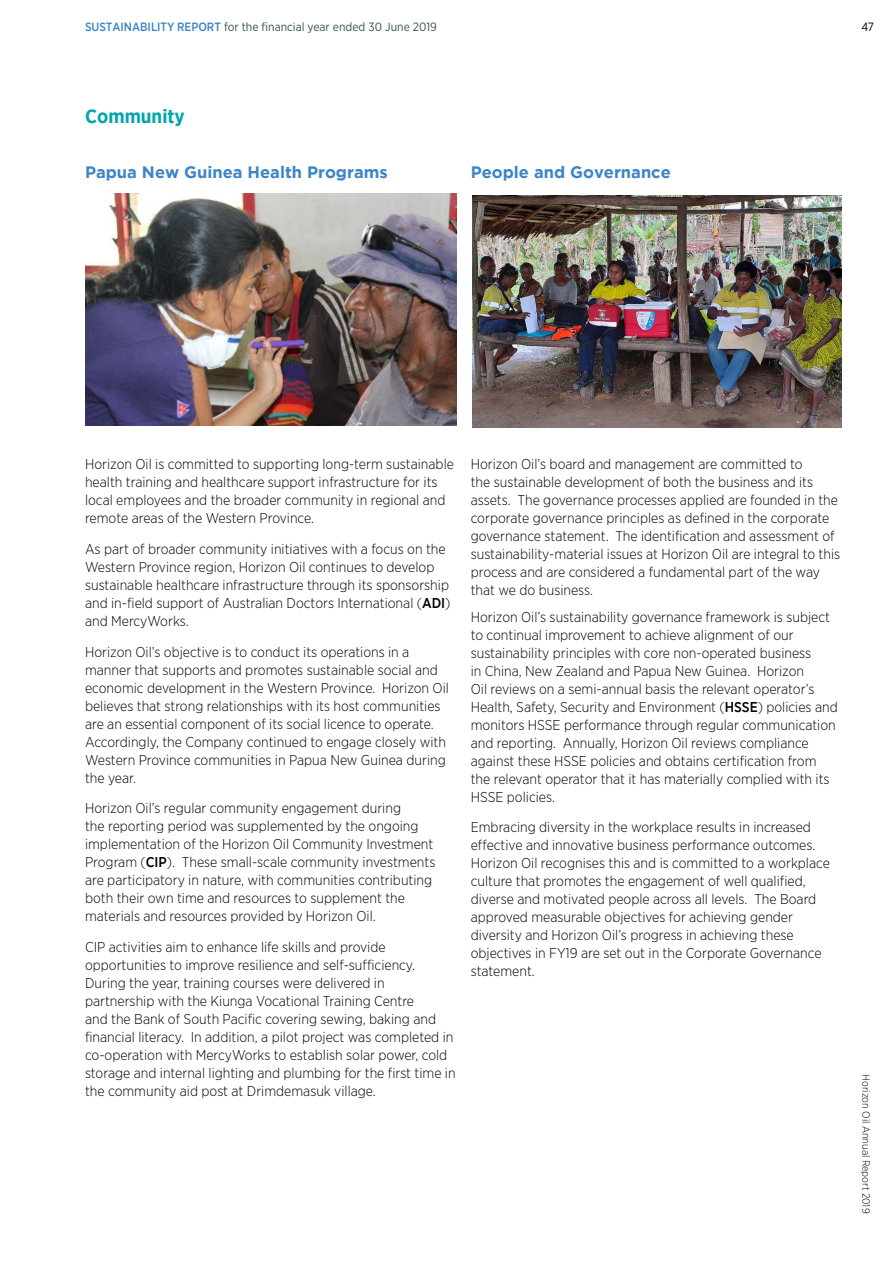
<style>
.page{position:relative;width:893px;height:1263px;background:#fff}
.page>*{position:absolute;margin:0;border:0;box-sizing:border-box;transform-origin:0 0}
.t1{font:700 19.5px "Gotham Narrow";color:#00a7a9}
.t2{font:700 16.5px "Gotham";color:#3d85c6}
.t3{font:300 14.25px/18px "Gotham Narrow";color:#000}
.t4{font:12px "Gotham Narrow";color:#3b5255}
.t5{font:12px "Gotham Narrow";color:#000}
.t6{font:300 10.5px "Gotham Narrow";color:#000}
.s1{font-weight:500;color:#3d85c6}
.s2{font-weight:500}
</style>
<div class="page">
<img style="left:85px;top:193px;width:371px;height:232px">
<img style="left:472px;top:196px;width:370px;height:231px">
<p class="t4" style="left:85px;top:20px;width:353px"><span class="s1">SUSTAINABILITY REPORT</span> for the financial year ended 30 June 2019</p>
<p class="t5" style="left:861px;top:20px;width:14px">47</p>
<h1 class="t1" style="left:85px;top:103px;width:101px">Community</h1>
<p class="t2" style="left:85px;top:163px;width:304px">Papua New Guinea Health Programs</p>
<p class="t2" style="left:471px;top:163px;width:202px">People and Governance</p>
<p class="t3" style="left:85px;top:455px;width:370px">Horizon Oil is committed to supporting long-term sustainable health training and healthcare support infrastructure for its local employees and the broader community in regional and remote areas of the Western Province.</p>
<p class="t3" style="left:85px;top:540px;width:367px">As part of broader community initiatives with a focus on the Western Province region, Horizon Oil continues to develop sustainable healthcare infrastructure through its sponsorship and in-field support of Australian Doctors International (<span class="s2">ADI</span>) and MercyWorks.</p>
<p class="t3" style="left:85px;top:642px;width:365px">Horizon Oil’s objective is to conduct its operations in a manner that supports and promotes sustainable social and economic development in the Western Province. Horizon Oil believes that strong relationships with its host communities are an essential component of its social licence to operate.<br>Accordingly, the Company continued to engage closely with Western Province communities in Papua New Guinea during the year.</p>
<p class="t3" style="left:85px;top:799px;width:352px">Horizon Oil’s regular community engagement during<br>the reporting period was supplemented by the ongoing implementation of the Horizon Oil Community Investment Program (<span class="s2">CIP</span>). These small-scale community investments are participatory in nature, with communities contributing both their own time and resources to supplement the materials and resources provided by Horizon Oil.</p>
<p class="t3" style="left:85px;top:938px;width:372px">CIP activities aim to enhance life skills and provide opportunities to improve resilience and self-sufficiency.<br>During the year, training courses were delivered in partnership with the Kiunga Vocational Training Centre<br>and the Bank of South Pacific covering sewing, baking and financial literacy. In addition, a pilot project was completed in co-operation with MercyWorks to establish solar power, cold storage and internal lighting and plumbing for the first time in the community aid post at Drimdemasuk village.</p>
<p class="t3" style="left:471px;top:455px;width:371px">Horizon Oil’s board and management are committed to<br>the sustainable development of both the business and its assets. The governance processes applied are founded in the corporate governance principles as defined in the corporate governance statement. The identification and assessment of sustainability-material issues at Horizon Oil are integral to this process and are considered a fundamental part of the way that we do business.</p>
<p class="t3" style="left:471px;top:607px;width:369px">Horizon Oil’s sustainability governance framework is subject to continual improvement to achieve alignment of our sustainability principles with core non-operated business<br>in China, New Zealand and Papua New Guinea. Horizon<br>Oil reviews on a semi-annual basis the relevant operator’s Health, Safety, Security and Environment (<span class="s2">HSSE</span>) policies and monitors HSSE performance through regular communication and reporting. Annually, Horizon Oil reviews compliance against these HSSE policies and obtains certification from the relevant operator that it has materially complied with its HSSE policies.</p>
<p class="t3" style="left:471px;top:818px;width:361px">Embracing diversity in the workplace results in increased effective and innovative business performance outcomes.<br>Horizon Oil recognises this and is committed to a workplace culture that promotes the engagement of well qualified, diverse and motivated people across all levels. The Board approved measurable objectives for achieving gender diversity and Horizon Oil’s progress in achieving these objectives in FY19 are set out in the Corporate Governance statement.</p>
<p class="t6" style="left:873px;top:1074px;width:141px;rotate:90deg">Horizon Oil Annual Report 2019</p>
</div>
